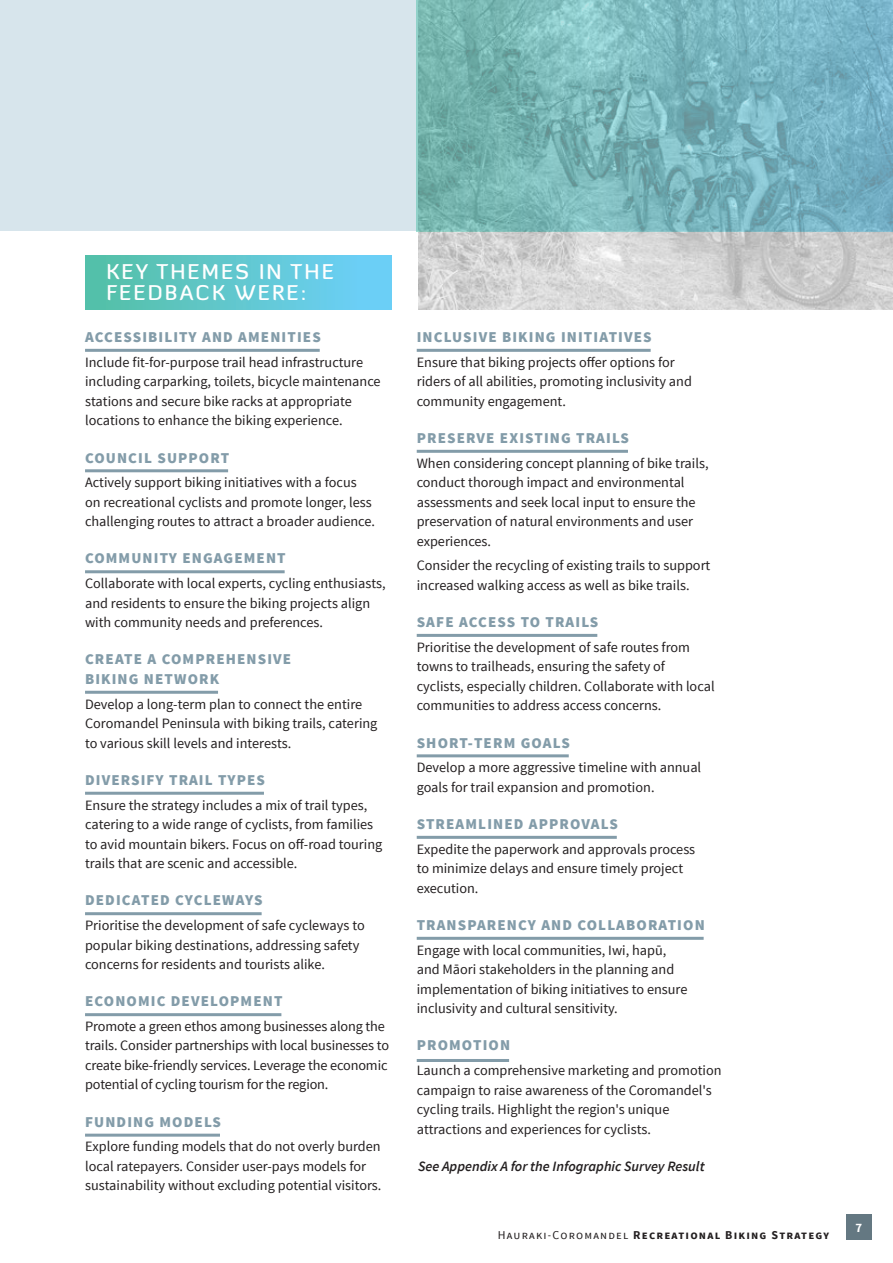
<style>
.page{position:relative;width:893px;height:1263px;background:#d7e5ec}
.page>*{position:absolute;margin:0;border:0;box-sizing:border-box;transform-origin:0 0}
.t1{font:500 21px/21px "Diavlo";letter-spacing:.1em;color:#fff}
.t2{font:900 15px/19.5px "Source Sans Pro";letter-spacing:.075em;color:#839ca9}
.t3{font:14.25px/19.5px "Source Sans Pro";color:#231f20}
.t4{font:italic 600 14.25px "Source Sans Pro";color:#231f20}
.t5{font:700 12.75px "Source Sans Pro";color:#fff}
.t6{font:700 12px "Source Sans Pro";letter-spacing:.1em;color:#231f20}
.s1{font-weight:400}
</style>
<div class="page">
<div style="left:0;top:232px;width:893px;height:1031px;background:#fff"></div>
<div style="left:85px;top:255px;width:306px;height:54px;background:linear-gradient(to right,#54bfa4,#6ed0fc)"></div>
<hr style="left:85px;top:349px;width:235px;height:3px;background:#839ca9">
<hr style="left:85px;top:469px;width:143px;height:3px;background:#839ca9">
<hr style="left:85px;top:570px;width:200px;height:3px;background:#839ca9">
<hr style="left:85px;top:691px;width:133px;height:3px;background:#839ca9">
<hr style="left:85px;top:792px;width:179px;height:3px;background:#839ca9">
<hr style="left:85px;top:912px;width:177px;height:3px;background:#839ca9">
<hr style="left:85px;top:1013px;width:196px;height:3px;background:#839ca9">
<hr style="left:85px;top:1134px;width:135px;height:3px;background:#839ca9">
<hr style="left:417px;top:349px;width:234px;height:3px;background:#839ca9">
<hr style="left:417px;top:450px;width:211px;height:3px;background:#839ca9">
<hr style="left:417px;top:634px;width:180px;height:3px;background:#839ca9">
<hr style="left:417px;top:754px;width:152px;height:3px;background:#839ca9">
<hr style="left:417px;top:836px;width:200px;height:3px;background:#839ca9">
<hr style="left:417px;top:937px;width:287px;height:3px;background:#839ca9">
<hr style="left:417px;top:1059px;width:92px;height:3px;background:#839ca9">
<img style="left:418px;top:0;width:475px;height:309px">
<div style="left:846px;top:1214px;width:26px;height:25px;background:#647882"></div>
<p class="t1" style="left:106px;top:261px;width:229px">KEY THEMES IN THE<br>FEEDBACK WERE:</p>
<p class="t2" style="left:85px;top:328px;width:237px">ACCESSIBILITY AND AMENITIES</p>
<p class="t3" style="left:85px;top:352px;width:297px">Include fit-for-purpose trail head infrastructure including carparking, toilets, bicycle maintenance stations and secure bike racks at appropriate locations to enhance the biking experience.</p>
<p class="t2" style="left:85px;top:448px;width:146px">COUNCIL SUPPORT</p>
<p class="t3" style="left:85px;top:473px;width:292px">Actively support biking initiatives with a focus on recreational cyclists and promote longer, less challenging routes to attract a broader audience.</p>
<p class="t2" style="left:85px;top:549px;width:202px">COMMUNITY ENGAGEMENT</p>
<p class="t3" style="left:85px;top:574px;width:302px">Collaborate with local experts, cycling enthusiasts, and residents to ensure the biking projects align with community needs and preferences.</p>
<p class="t2" style="left:85px;top:650px;width:208px">CREATE A COMPREHENSIVE<br>BIKING NETWORK</p>
<p class="t3" style="left:85px;top:694px;width:294px">Develop a long-term plan to connect the entire<br>Coromandel Peninsula with biking trails, catering to various skill levels and interests.</p>
<p class="t2" style="left:85px;top:771px;width:182px">DIVERSIFY TRAIL TYPES</p>
<p class="t3" style="left:85px;top:795px;width:299px">Ensure the strategy includes a mix of trail types, catering to a wide range of cyclists, from families to avid mountain bikers. Focus on off-road touring trails that are scenic and accessible.</p>
<p class="t2" style="left:85px;top:891px;width:179px">DEDICATED CYCLEWAYS</p>
<p class="t3" style="left:85px;top:916px;width:281px">Prioritise the development of safe cycleways to popular biking destinations, addressing safety concerns for residents and tourists alike.</p>
<p class="t2" style="left:85px;top:992px;width:199px">ECONOMIC DEVELOPMENT</p>
<p class="t3" style="left:85px;top:1017px;width:305px">Promote a green ethos among businesses along the trails. Consider partnerships with local businesses to create bike-friendly services. Leverage the economic potential of cycling tourism for the region.</p>
<p class="t2" style="left:85px;top:1113px;width:138px">FUNDING MODELS</p>
<p class="t3" style="left:85px;top:1137px;width:298px">Explore funding models that do not overly burden local ratepayers. Consider user-pays models for sustainability without excluding potential visitors.</p>
<p class="t2" style="left:417px;top:328px;width:237px">INCLUSIVE BIKING INITIATIVES</p>
<p class="t3" style="left:417px;top:352px;width:277px">Ensure that biking projects offer options for riders of all abilities, promoting inclusivity and community engagement.</p>
<p class="t2" style="left:417px;top:429px;width:214px">PRESERVE EXISTING TRAILS</p>
<p class="t3" style="left:417px;top:453px;width:293px">When considering concept planning of bike trails, conduct thorough impact and environmental assessments and seek local input to ensure the preservation of natural environments and user experiences.</p>
<p class="t3" style="left:417px;top:556px;width:295px">Consider the recycling of existing trails to support increased walking access as well as bike trails.</p>
<p class="t2" style="left:417px;top:613px;width:183px">SAFE ACCESS TO TRAILS</p>
<p class="t3" style="left:417px;top:637px;width:299px">Prioritise the development of safe routes from towns to trailheads, ensuring the safety of cyclists, especially children. Collaborate with local communities to address access concerns.</p>
<p class="t2" style="left:417px;top:733px;width:155px">SHORT-TERM GOALS</p>
<p class="t3" style="left:417px;top:758px;width:286px">Develop a more aggressive timeline with annual goals for trail expansion and promotion.</p>
<p class="t2" style="left:417px;top:815px;width:203px">STREAMLINED APPROVALS</p>
<p class="t3" style="left:417px;top:839px;width:280px">Expedite the paperwork and approvals process to minimize delays and ensure timely project execution.</p>
<p class="t2" style="left:417px;top:916px;width:290px">TRANSPARENCY AND COLLABORATION</p>
<p class="t3" style="left:417px;top:940px;width:272px">Engage with local communities, Iwi, hapū, and Māori stakeholders in the planning and implementation of biking initiatives to ensure inclusivity and cultural sensitivity.</p>
<p class="t2" style="left:417px;top:1036px;width:95px">PROMOTION</p>
<p class="t3" style="left:417px;top:1061px;width:306px">Launch a comprehensive marketing and promotion campaign to raise awareness of the Coromandel's cycling trails. Highlight the region's unique attractions and experiences for cyclists.</p>
<p class="t4" style="left:418px;top:1157px;width:288px">See Appendix A for the Infographic Survey Result</p>
<p class="t6" style="left:498px;top:1227px;width:333px"><span class="s1">Hauraki-Coromandel</span> Recreational Biking Strategy</p>
<p class="t5" style="left:856px;top:1219px;width:8px">7</p>
</div>
